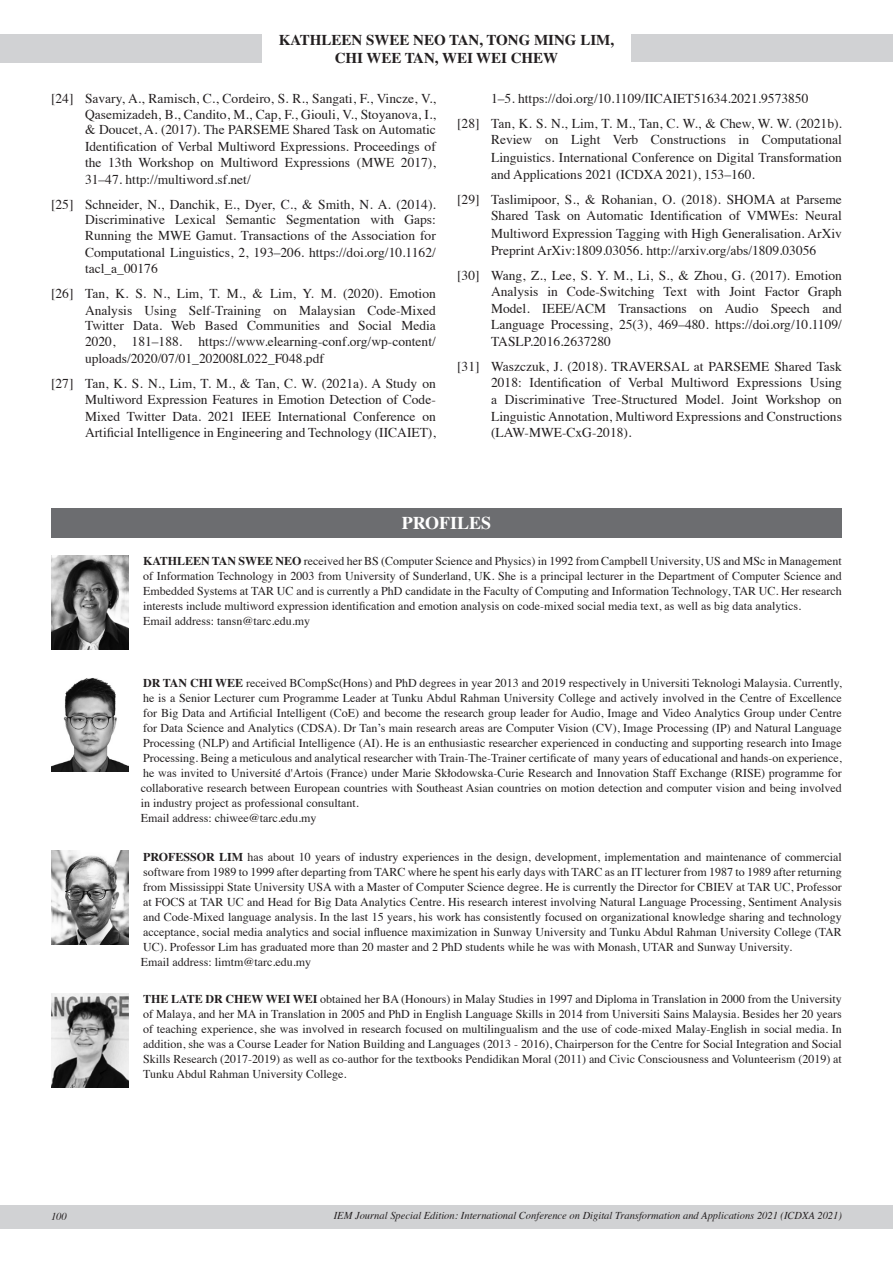
<style>
.page{position:relative;width:893px;height:1263px;background:#fff}
.page>*{position:absolute;margin:0;border:0;box-sizing:border-box;transform-origin:0 0}
.Subhead_A{font:700 18px "Times";color:#fff}
.t1{font:700 15px/18px "Times";color:#231f20;text-align:center}
.Reference_text{font:13.5px/16.5px "Times";color:#231f20;text-align:justify}
.Profiles_text{font:12px/15px "Times";color:#231f20;text-align:justify}
.t2{font:italic 10.5px "Times";color:#231f20}
.s1{font-weight:700}
</style>
<div class="page">
<div style="left:0;top:1205px;width:893px;height:24px;background:#d1d2d4"></div>
<div style="left:631px;top:34px;width:262px;height:28px;background:#d1d2d4"></div>
<div style="left:0;top:34px;width:262px;height:29px;background:#d1d2d4"></div>
<div style="left:51px;top:508px;width:791px;height:30px;background:#6c6d70"></div>
<img style="left:51px;top:678px;width:77px;height:93px">
<img style="left:51px;top:851px;width:77px;height:93px">
<img style="left:51px;top:994px;width:77px;height:93px">
<img style="left:51px;top:556px;width:77px;height:93px">
<p class="t1" style="left:279px;top:31px;width:337px">KATHLEEN SWEE NEO TAN, TONG MING LIM,<br>CHI WEE TAN, WEI WEI CHEW</p>
<p class="Reference_text" style="left:51px;top:89px;width:386px;text-align:right">[24] Savary, A., Ramisch, C., Cordeiro, S. R., Sangati, F., Vincze, V.,<br>Qasemizadeh, B., Candito, M., Cap, F., Giouli, V., Stoyanova, I.,</p>
<p class="Reference_text" style="left:85px;top:120px;width:352px">&amp; Doucet, A. (2017). The PARSEME Shared Task on Automatic Identification of Verbal Multiword Expressions. Proceedings of the 13th Workshop on Multiword Expressions (MWE 2017), 31–47. http://multiword.sf.net/</p>
<p class="Reference_text" style="left:51px;top:196px;width:386px;line-height:15px;text-align:right">[25] Schneider, N., Danchik, E., Dyer, C., &amp; Smith, N. A. (2014).<br>Discriminative Lexical Semantic Segmentation with Gaps:</p>
<p class="Reference_text" style="left:85px;top:226px;width:352px">Running the MWE Gamut. Transactions of the Association for Computational Linguistics, 2, 193–206. https://doi.org/10.1162/ tacl_a_00176</p>
<p class="Reference_text" style="left:51px;top:284px;width:386px;text-align:right">[26] Tan, K. S. N., Lim, T. M., &amp; Lim, Y. M. (2020). Emotion<br>Analysis Using Self-Training on Malaysian Code-Mixed</p>
<p class="Reference_text" style="left:85px;top:316px;width:352px">Twitter Data. Web Based Communities and Social Media 2020, 181–188. https://www.elearning-conf.org/wp-content/ uploads/2020/07/01_202008L022_F048.pdf</p>
<p class="Reference_text" style="left:85px;top:374px;width:352px;text-indent:-34px">[27] Tan, K. S. N., Lim, T. M., &amp; Tan, C. W. (2021a). A Study on Multiword Expression Features in Emotion Detection of Code-Mixed Twitter Data. 2021 IEEE International Conference on Artificial Intelligence in Engineering and Technology (IICAIET),</p>
<p class="Reference_text" style="left:491px;top:89px;width:319px">1–5. https://doi.org/10.1109/IICAIET51634.2021.9573850</p>
<p class="Reference_text" style="left:457px;top:114px;width:386px;text-align:right">[28] Tan, K. S. N., Lim, T. M., Tan, C. W., &amp; Chew, W. W. (2021b).<br>Review on Light Verb Constructions in Computational</p>
<p class="Reference_text" style="left:491px;top:148px;width:352px">Linguistics. International Conference on Digital Transformation and Applications 2021 (ICDXA 2021), 153–160.</p>
<p class="Reference_text" style="left:457px;top:190px;width:386px;text-align:right">[29] Taslimipoor, S., &amp; Rohanian, O. (2018). SHOMA at Parseme<br>Shared Task on Automatic Identification of VMWEs: Neural</p>
<p class="Reference_text" style="left:491px;top:224px;width:352px">Multiword Expression Tagging with High Generalisation. ArXiv<br>Preprint ArXiv:1809.03056. http://arxiv.org/abs/1809.03056</p>
<p class="Reference_text" style="left:491px;top:266px;width:352px;text-indent:-34px">[30] Wang, Z., Lee, S. Y. M., Li, S., &amp; Zhou, G. (2017). Emotion Analysis in Code-Switching Text with Joint Factor Graph Model. IEEE/ACM Transactions on Audio Speech and Language Processing, 25(3), 469–480. https://doi.org/10.1109/ TASLP.2016.2637280</p>
<p class="Reference_text" style="left:491px;top:357px;width:352px;text-indent:-34px">[31] Waszczuk, J. (2018). TRAVERSAL at PARSEME Shared Task 2018: Identification of Verbal Multiword Expressions Using a Discriminative Tree-Structured Model. Joint Workshop on Linguistic Annotation, Multiword Expressions and Constructions (LAW-MWE-CxG-2018).</p>
<p class="Subhead_A" style="left:402px;top:512px;width:91px">PROFILES</p>
<p class="Profiles_text" style="left:143px;top:553px;width:700px"><span class="s1">KATHLEEN TAN SWEE NEO</span> received her BS (Computer Science and Physics) in 1992 from Campbell University, US and MSc in Management of Information Technology in 2003 from University of Sunderland, UK. She is a principal lecturer in the Department of Computer Science and Embedded Systems at TAR UC and is currently a PhD candidate in the Faculty of Computing and Information Technology, TAR UC. Her research interests include multiword expression identification and emotion analysis on code-mixed social media text, as well as big data analytics.</p>
<p class="Profiles_text" style="left:143px;top:613px;width:169px">Email address: tansn@tarc.edu.my</p>
<p class="Profiles_text" style="left:141px;top:675px;width:703px"><span class="s1">DR TAN CHI WEE</span> received BCompSc(Hons) and PhD degrees in year 2013 and 2019 respectively in Universiti Teknologi Malaysia. Currently, he is a Senior Lecturer cum Programme Leader at Tunku Abdul Rahman University College and actively involved in the Centre of Excellence for Big Data and Artificial Intelligent (CoE) and become the research group leader for Audio, Image and Video Analytics Group under Centre for Data Science and Analytics (CDSA). Dr Tan’s main research areas are Computer Vision (CV), Image Processing (IP) and Natural Language Processing (NLP) and Artificial Intelligence (AI). He is an enthusiastic researcher experienced in conducting and supporting research into Image Processing. Being a meticulous and analytical researcher with Train-The-Trainer certificate of many years of educational and hands-on experience, he was invited to Université d'Artois (France) under Marie Skłodowska-Curie Research and Innovation Staff Exchange (RISE) programme for collaborative research between European countries with Southeast Asian countries on motion detection and computer vision and being involved in industry project as professional consultant.</p>
<p class="Profiles_text" style="left:141px;top:810px;width:177px">Email address: chiwee@tarc.edu.my</p>
<p class="Profiles_text" style="left:143px;top:848px;width:700px"><span class="s1">PROFESSOR LIM</span> has about 10 years of industry experiences in the design, development, implementation and maintenance of commercial software from 1989 to 1999 after departing from TARC where he spent his early days with TARC as an IT lecturer from 1987 to 1989 after returning from Mississippi State University USA with a Master of Computer Science degree. He is currently the Director for CBIEV at TAR UC, Professor at FOCS at TAR UC and Head for Big Data Analytics Centre. His research interest involving Natural Language Processing, Sentiment Analysis and Code-Mixed language analysis. In the last 15 years, his work has consistently focused on organizational knowledge sharing and technology acceptance, social media analytics and social influence maximization in Sunway University and Tunku Abdul Rahman University College (TAR UC). Professor Lim has graduated more than 20 master and 2 PhD students while he was with Monash, UTAR and Sunway University.</p>
<p class="Profiles_text" style="left:141px;top:953px;width:172px">Email address: limtm@tarc.edu.my</p>
<p class="Profiles_text" style="left:143px;top:991px;width:700px"><span class="s1">THE LATE DR CHEW WEI WEI</span> obtained her BA (Honours) in Malay Studies in 1997 and Diploma in Translation in 2000 from the University of Malaya, and her MA in Translation in 2005 and PhD in English Language Skills in 2014 from Universiti Sains Malaysia. Besides her 20 years of teaching experience, she was involved in research focused on multilingualism and the use of code-mixed Malay-English in social media. In addition, she was a Course Leader for Nation Building and Languages (2013 - 2016), Chairperson for the Centre for Social Integration and Social Skills Research (2017-2019) as well as co-author for the textbooks Pendidikan Moral (2011) and Civic Consciousness and Volunteerism (2019) at Tunku Abdul Rahman University College.</p>
<p class="t2" style="left:51px;top:1207px;width:17px">100</p>
<p class="t2" style="left:334px;top:1206px;width:510px">IEM Journal Special Edition: International Conference on Digital Transformation and Applications 2021 (ICDXA 2021)</p>
</div>
